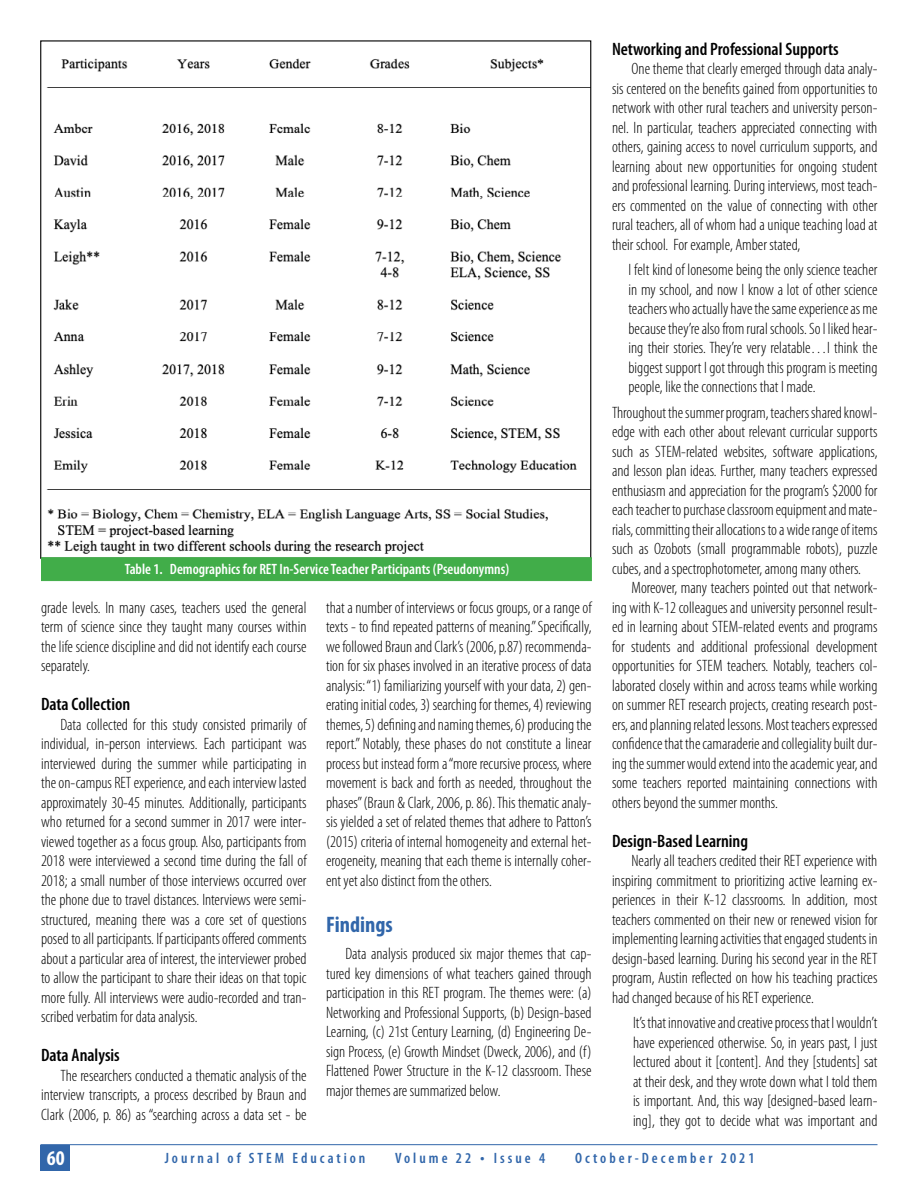
<style>
.page{position:relative;width:918px;height:1188px;background:#fff}
.page>*{position:absolute;margin:0;border:0;box-sizing:border-box;transform-origin:0 0}
.t1{font:700 condensed 22.5px "Myriad Pro";color:#3166aa}
.t2{font:700 condensed 21px "Myriad Pro";color:#fff}
.t3{font:600 condensed 18px "Myriad Pro";color:#000}
.t4{font:300 condensed 16.5px/19.5px "Myriad Pro";color:#000;text-align:justify}
.t5{font:600 condensed 15px "Myriad Pro";color:#fff}
.t6{font:600 condensed 15px "Myriad Pro";letter-spacing:.2em;color:#3166aa}
.s1{font-size:16.5px}
</style>
<div class="page">
<hr style="left:40px;top:1144px;width:838px;height:1px;background:#3166aa">
<div style="left:40px;top:1145px;width:30px;height:26px;background:#3166aa"></div>
<img style="left:46px;top:58px;width:543px;height:496px">
<div style="left:41px;top:557px;width:551px;height:24px;background:#41ad49;border:1px solid #41ad49"></div>
<p class="t5" style="left:125px;top:559px;width:386px">Table 1. Demographics for RET In-Service Teacher Participants (Pseudonymns)</p>
<p class="t4" style="left:41px;top:598px;width:267px">grade levels. In many cases, teachers used the general term of science since they taught many courses within the life science discipline and did not identify each course separately.</p>
<p class="t3" style="left:41px;top:693px;width:91px">Data Collection</p>
<p class="t4" style="left:41px;top:715px;width:267px;text-indent:20px">Data collected for this study consisted primarily of individual, in-person interviews. Each participant was interviewed during the summer while participating in the on-campus RET experience, and each interview lasted approximately 30-45 minutes. Additionally, participants who returned for a second summer in 2017 were inter&shy;viewed together as a focus group. Also, participants from 2018 were interviewed a second time during the fall of 2018; a small number of those interviews occurred over the phone due to travel distances. Interviews were semi&shy;structured, meaning there was a core set of questions posed to all participants. If participants offered comments about a particular area of interest, the interviewer probed to allow the participant to share their ideas on that topic more fully. All interviews were audio-recorded and tran&shy;scribed verbatim for data analysis.</p>
<p class="t3" style="left:41px;top:1044px;width:80px">Data Analysis</p>
<p class="t4" style="left:41px;top:1066px;width:267px;text-indent:20px">The researchers conducted a thematic analysis of the interview transcripts, a process described by Braun and Clark (2006, p. 86) as “searching across a data set - be</p>
<p class="t4" style="left:326px;top:598px;width:267px">that a number of interviews or focus groups, or a range of texts - to find repeated patterns of meaning.” Specifically, we followed Braun and Clark’s (2006, p.87) recommenda&shy;tion for six phases involved in an iterative process of data analysis: “1) familiarizing yourself with your data, 2) gen&shy;erating initial codes, 3) searching for themes, 4) reviewing themes, 5) defining and naming themes, 6) producing the report.” Notably, these phases do not constitute a linear process but instead form a “more recursive process, where movement is back and forth as needed, throughout the phases” (Braun &amp; Clark, 2006, p. 86). This thematic analy&shy;sis yielded a set of related themes that adhere to Patton’s (2015) criteria of internal homogeneity and external het&shy;erogeneity, meaning that each theme is internally coher&shy;ent yet also distinct from the others.</p>
<h1 class="t1" style="left:326px;top:911px;width:68px">Findings</h1>
<p class="t4" style="left:326px;top:944px;width:267px;text-indent:20px">Data analysis produced six major themes that cap&shy;tured key dimensions of what teachers gained through participation in this RET program. The themes were: (a)<br>Networking and Professional Supports, (b) Design-based Learning, (c) 21st Century Learning, (d) Engineering De&shy;sign Process, (e) Growth Mindset (Dweck, 2006), and (f)<br>Flattened Power Structure in the K-12 classroom. These major themes are summarized below.</p>
<p class="t3" style="left:612px;top:37px;width:228px">Networking and Professional Supports</p>
<p class="t4" style="left:612px;top:59px;width:267px;text-indent:20px">One theme that clearly emerged through data analy&shy;sis centered on the benefits gained from opportunities to network with other rural teachers and university person&shy;nel. In particular, teachers appreciated connecting with others, gaining access to novel curriculum supports, and learning about new opportunities for ongoing student and professional learning. During interviews, most teach&shy;ers commented on the value of connecting with other rural teachers, all of whom had a unique teaching load at their school. For example, Amber stated,</p>
<p class="t4" style="left:628px;top:260px;width:251px">I felt kind of lonesome being the only science teacher in my school, and now I know a lot of other science teachers who actually have the same experience as me because they’re also from rural schools. So I liked hear&shy;ing their stories. They’re very relatable…I think the biggest support I got through this program is meeting people, like the connections that I made.</p>
<p class="t4" style="left:612px;top:402px;width:267px">Throughout the summer program, teachers shared knowl&shy;edge with each other about relevant curricular supports such as STEM-related websites, software applications, and lesson plan ideas. Further, many teachers expressed enthusiasm and appreciation for the program’s $2000 for each teacher to purchase classroom equipment and mate&shy;rials, committing their allocations to a wide range of items such as Ozobots (small programmable robots), puzzle cubes, and a spectrophotometer, among many others.</p>
<p class="t4" style="left:612px;top:578px;width:267px;text-indent:20px">Moreover, many teachers pointed out that network&shy;ing with K-12 colleagues and university personnel result&shy;ed in learning about STEM-related events and programs for students and additional professional development opportunities for STEM teachers. Notably, teachers col&shy;laborated closely within and across teams while working on summer RET research projects, creating research post&shy;ers, and planning related lessons. Most teachers expressed confidence that the camaraderie and collegiality built dur&shy;ing the summer would extend into the academic year, and some teachers reported maintaining connections with others beyond the summer months.</p>
<p class="t3" style="left:612px;top:829px;width:138px">Design-Based Learning</p>
<p class="t4" style="left:612px;top:851px;width:267px;text-indent:20px">Nearly all teachers credited their RET experience with inspiring commitment to prioritizing active learning ex&shy;periences in their K-12 classrooms. In addition, most teachers commented on their new or renewed vision for implementing learning activities that engaged students in design-based learning. During his second year in the RET program, Austin reflected on how his teaching practices had changed because of his RET experience.</p>
<p class="t4" style="left:633px;top:1013px;width:246px">It’s that innovative and creative process that I wouldn’t have experienced otherwise. So, in years past, I just lectured about it [content]. And they [students] sat at their desk, and they wrote down what I told them is important. And, this way [designed-based learn&shy;ing], they got to decide what was important and</p>
<p class="t2" style="left:47px;top:1145px;width:19px">60</p>
<p class="t6" style="left:165px;top:1149px;width:202px">Journal of STEM Education</p>
<p class="t6" style="left:395px;top:1149px;width:152px">Volume 22 <span class="s1">•</span> Issue 4</p>
<p class="t6" style="left:575px;top:1149px;width:181px">October-December 2021</p>
</div>
